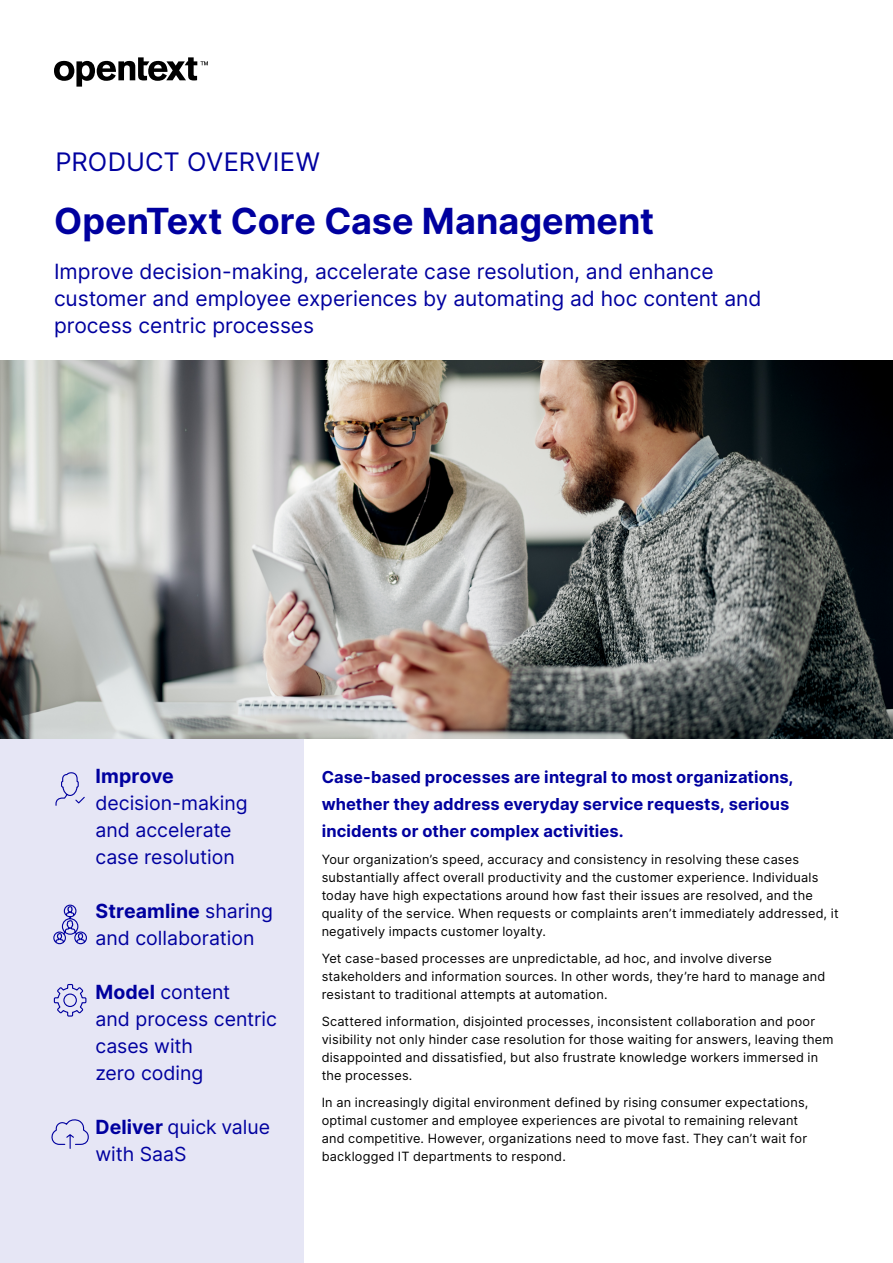
<style>
.page{position:relative;width:893px;height:1263px;background:#fff}
.page>*{position:absolute;margin:0;border:0;box-sizing:border-box;transform-origin:0 0}
.t1{font:700 36px "Inter";color:#00009f}
.Document_type{font:25.5px "Inter";letter-spacing:.005em;color:#00009f}
.t2{font:21px/27px "Inter";color:#00009f}
.Sidebar_Stat{font:19.5px/27px "Inter";color:#00009f}
.Introduction_Paragra{font:700 16.5px/27px "Inter";letter-spacing:.005em;color:#00009f}
.Body{font:12.75px/18px "Inter";letter-spacing:.015em;color:#000}
.s1{font-weight:700}
</style>
<div class="page">
<svg style="left:54px;top:57px;width:154px;height:30px"></svg>
<div style="left:0;top:720px;width:304px;height:543px;background:#e6e6f5"></div>
<svg style="left:53px;top:904px;width:34px;height:41px"></svg>
<svg style="left:55px;top:772px;width:30px;height:34px"></svg>
<svg style="left:51px;top:1119px;width:38px;height:30px"></svg>
<img style="left:0;top:360px;width:893px;height:378px">
<svg style="left:53px;top:984px;width:34px;height:33px"></svg>
<p class="Document_type" style="left:55px;top:143px;width:266px">PRODUCT OVERVIEW</p>
<h1 class="t1" style="left:54px;top:195px;width:602px">OpenText Core Case Management</h1>
<h2 class="t2" style="left:54px;top:257px;width:709px">Improve decision-making, accelerate case resolution, and enhance customer and employee experiences by automating ad hoc content and process centric processes</h2>
<p class="Sidebar_Stat" style="left:95px;top:762px;width:154px"><span class="s1">Improve </span>decision-making and accelerate case resolution</p>
<p class="Sidebar_Stat" style="left:95px;top:897px;width:179px"><span class="s1">Streamline</span> sharing and collaboration</p>
<p class="Sidebar_Stat" style="left:95px;top:978px;width:183px"><span class="s1">Model</span> content<br>and process centric cases with<br>zero coding</p>
<p class="Sidebar_Stat" style="left:95px;top:1113px;width:176px"><span class="s1">Deliver</span> quick value with SaaS</p>
<p class="Introduction_Paragra" style="left:322px;top:763px;width:473px">Case-based processes are integral to most organizations, whether they address everyday service requests, serious incidents or other complex activities.</p>
<p class="Body" style="left:322px;top:850px;width:518px">Your organization’s speed, accuracy and consistency in resolving these cases substantially affect overall productivity and the customer experience. Individuals today have high expectations around how fast their issues are resolved, and the quality of the service. When requests or complaints aren’t immediately addressed, it negatively impacts customer loyalty.</p>
<p class="Body" style="left:322px;top:949px;width:505px">Yet case-based processes are unpredictable, ad hoc, and involve diverse stakeholders and information sources. In other words, they’re hard to manage and resistant to traditional attempts at automation.</p>
<p class="Body" style="left:322px;top:1012px;width:513px">Scattered information, disjointed processes, inconsistent collaboration and poor visibility not only hinder case resolution for those waiting for answers, leaving them disappointed and dissatisfied, but also frustrate knowledge workers immersed in the processes.</p>
<p class="Body" style="left:322px;top:1093px;width:488px">In an increasingly digital environment defined by rising consumer expectations, optimal customer and employee experiences are pivotal to remaining relevant and competitive. However, organizations need to move fast. They can’t wait for backlogged IT departments to respond.</p>
</div>
